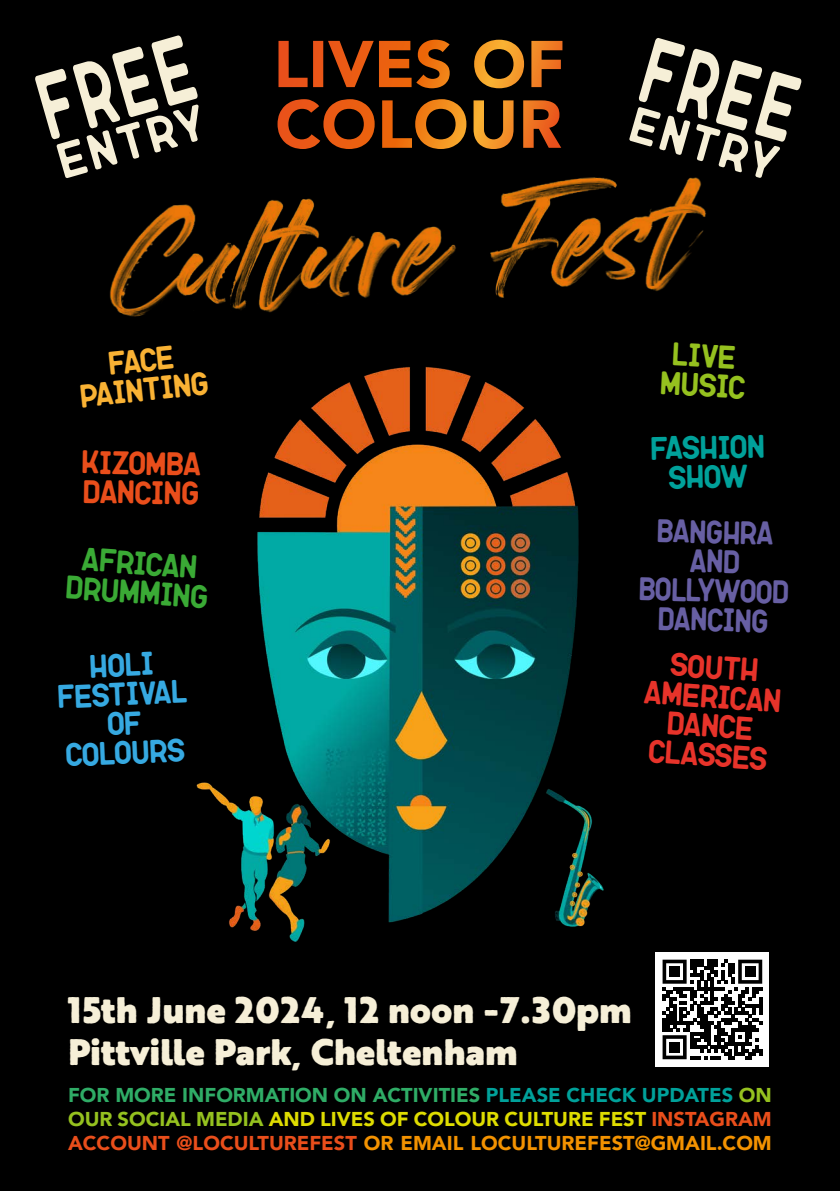
<style>
.page{position:relative;width:840px;height:1191px;background:#fff}
.page>*{position:absolute;margin:0;border:0;box-sizing:border-box;transform-origin:0 0}
.t1{font:89.6px "Ovsyanka";color:#f6efd7;scale:.7 1}
.t2{font:47.8px "Ovsyanka";color:#f6efd7}
.t3{font:900 36px/41.8px "Brother 1816 Printed";color:#f6efd7}
.t4{font:31.2px/29.2px "Ovsyanka";color:#675fa3;text-align:center;scale:.95 1}
.t5{font:31.2px/29.2px "Ovsyanka";color:#e7332a;text-align:center}
.t6{font:31.2px/29.2px "Ovsyanka";color:#36a9e1;text-align:center}
.t7{font:31.2px/29.2px "Ovsyanka";color:#3aaa35;text-align:center}
.t8{font:31.2px/29.2px "Ovsyanka";color:#e94e1b}
.t9{font:31.2px/29.2px "Ovsyanka";color:#f9b234;text-align:center}
.t10{font:31.2px/29.2px "Ovsyanka";color:#00a19a;text-align:center}
.t11{font:31.2px/29.2px "Ovsyanka";color:#95c11f;text-align:center}
.t12{font:900 20px/24px "Avenir";color:#2fac66;text-align:justify}
.s1{color:#00a19a}
.s2{color:#95c11f}
.s3{color:#dedc00}
.s4{color:#e94e1b}
.s5{color:#f39200}
</style>
<div class="page">
<div style="left:0;top:0;width:839px;height:1191px;background:#000"></div>
<img style="left:196px;top:367px;width:408px;height:575px">
<svg style="left:278px;top:40px;width:284px;height:104px"></svg>
<img style="left:109px;top:144px;width:597px;height:173px">
<div style="left:655px;top:952px;width:113px;height:114px;background:#fff"></div>
<svg style="left:662px;top:959px;width:99px;height:100px"></svg>
<div style="left:669px;top:966px;width:10px;height:10px;background:#000"></div>
<div style="left:744px;top:966px;width:11px;height:10px;background:#000"></div>
<div style="left:669px;top:1042px;width:10px;height:10px;background:#000"></div>
<h1 class="t1" style="left:23px;top:57px;width:233px;rotate:-16deg">FREE</h1>
<h2 class="t2" style="left:49px;top:135px;width:157px;rotate:-16deg">ENTRY</h2>
<h3 class="t9" style="left:74px;top:352px;width:133px;rotate:-6deg">FACE painting</h3>
<h3 class="t8" style="left:80px;top:446px;width:124px;rotate:1deg">Kizomba<br>Dancing</h3>
<h3 class="t7" style="left:68px;top:542px;width:147px;rotate:4deg">African<br>Drumming</h3>
<h3 class="t6" style="left:55px;top:651px;width:134px;rotate:-2deg">Holi<br>Festival of<br>Colours</h3>
<h1 class="t1" style="left:657px;top:15px;width:233px;rotate:16deg">FREE</h1>
<h2 class="t2" style="left:637px;top:94px;width:157px;rotate:16deg">ENTRY</h2>
<h3 class="t11" style="left:661px;top:338px;width:89px;rotate:3deg">LIVE<br>MUSIC</h3>
<h3 class="t10" style="left:648px;top:433px;width:118px;rotate:-1deg">Fashion show</h3>
<h3 class="t4" style="left:638px;top:515px;width:162px;rotate:1deg">Banghra and<br>Bollywood<br>Dancing</h3>
<h3 class="t5" style="left:645px;top:647px;width:142px;rotate:4deg">south<br>American<br>Dance<br>Classes</h3>
<h3 class="t3" style="left:68px;top:988px;width:565px">15th June 2024, 12 noon -7.30pm<br>Pittville Park, Cheltenham</h3>
<p class="t12" style="left:68px;top:1082px;width:705px">FOR MORE INFORMATION ON ACTIVITIES <span class="s1">PLEASE CHECK UPDATES</span> <span class="s2">ON OUR SOCIAL MEDIA</span> <span class="s3">AND LIVES OF COLOUR CULTURE FEST</span> <span class="s4">INSTAGRAM ACCOUNT @LOCULTUREFEST</span> <span class="s5">OR EMAIL LOCULTUREFEST@GMAIL.COM</span></p>
</div>
